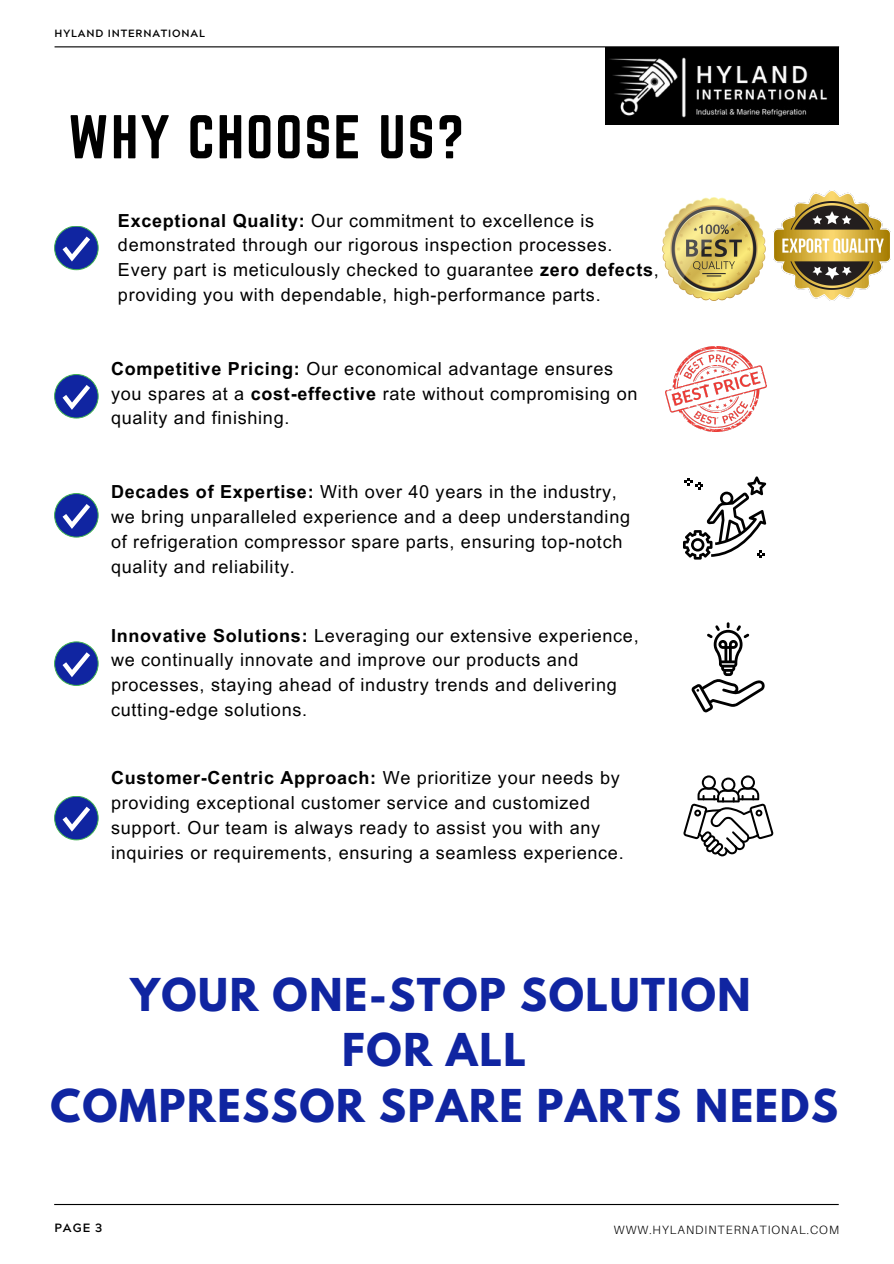
<style>
.page{position:relative;width:894px;height:1264px;background:#fff}
.page>*{position:absolute;margin:0;border:0;box-sizing:border-box;transform-origin:0 0}
.t1{font:54px "Norwester";letter-spacing:.04em;color:#000}
.t2{font:700 40.05px/55.9px "League Spartan";letter-spacing:.04em;color:#1025a1;text-align:center}
.t3{font:18px/24.8px "Arial MT Pro";letter-spacing:.04em;color:#000}
.t4{font:300 12px "Aileron";letter-spacing:.08em;color:#000}
.t5{font:700 12px "Acherus Grotesque";color:#000}
.t6{font:700 10.5px "Acherus Grotesque";letter-spacing:.08em;color:#000}
.s1{font-weight:700}
</style>
<div class="page">
<div style="left:55px;top:226px;width:43px;height:44px;background:#1025a1;border-radius:50%"></div>
<div style="left:55px;top:226px;width:43px;height:44px;border:1px solid #3fb24f;border-radius:50%"></div>
<svg style="left:62px;top:236px;width:28px;height:25px"></svg>
<div style="left:55px;top:493px;width:43px;height:44px;background:#1025a1;border-radius:50%"></div>
<div style="left:55px;top:493px;width:43px;height:44px;border:1px solid #3fb24f;border-radius:50%"></div>
<svg style="left:62px;top:504px;width:28px;height:25px"></svg>
<div style="left:55px;top:374px;width:43px;height:44px;background:#1025a1;border-radius:50%"></div>
<div style="left:55px;top:374px;width:43px;height:44px;border:1px solid #3fb24f;border-radius:50%"></div>
<svg style="left:62px;top:385px;width:28px;height:25px"></svg>
<div style="left:55px;top:642px;width:43px;height:43px;background:#1025a1;border-radius:50%"></div>
<div style="left:55px;top:642px;width:43px;height:43px;border:1px solid #3fb24f;border-radius:50%"></div>
<svg style="left:62px;top:652px;width:28px;height:25px"></svg>
<img style="left:662px;top:197px;width:103px;height:103px">
<img style="left:665px;top:346px;width:100px;height:86px">
<svg style="left:683px;top:476px;width:83px;height:83px"></svg>
<svg style="left:691px;top:622px;width:74px;height:90px"></svg>
<div style="left:55px;top:796px;width:43px;height:43px;background:#1025a1;border-radius:50%"></div>
<div style="left:55px;top:796px;width:43px;height:43px;border:1px solid #3fb24f;border-radius:50%"></div>
<svg style="left:62px;top:806px;width:28px;height:25px"></svg>
<svg style="left:683px;top:775px;width:90px;height:81px"></svg>
<hr style="left:55px;top:46px;width:783px;height:1px;background:#000">
<img style="left:605px;top:48px;width:233px;height:76px">
<hr style="left:54px;top:1203px;width:784px;height:1px;background:#000">
<img style="left:773px;top:191px;width:117px;height:109px">
<h3 class="t6" style="left:55px;top:29px;width:152px">HYLAND INTERNATIONAL</h3>
<h3 class="t1" style="left:68px;top:104px;width:397px">WHY CHOOSE US?</h3>
<p class="t3" style="left:118px;top:210px;width:542px"><span class="s1">Exceptional Quality:</span> Our commitment to excellence is demonstrated through our rigorous inspection processes.<br>Every part is meticulously checked to guarantee <span class="s1">zero defects</span>, providing you with dependable, high-performance parts.</p>
<p class="t3" style="left:111px;top:358px;width:527px"><span class="s1">Competitive Pricing:</span> Our economical advantage ensures you spares at a <span class="s1">cost-effective</span> rate without compromising on quality and finishing.</p>
<p class="t3" style="left:111px;top:482px;width:520px"><span class="s1">Decades of Expertise:</span> With over 40 years in the industry, we bring unparalleled experience and a deep understanding of refrigeration compressor spare parts, ensuring top-notch quality and reliability.</p>
<h3 class="t3" style="left:111px;top:625px;width:529px"><span class="s1">Innovative Solutions:</span> Leveraging our extensive experience, we continually innovate and improve our products and processes, staying ahead of industry trends and delivering cutting-edge solutions.</h3>
<p class="t3" style="left:111px;top:767px;width:514px"><span class="s1">Customer-Centric Approach:</span> We prioritize your needs by providing exceptional customer service and customized support. Our team is always ready to assist you with any inquiries or requirements, ensuring a seamless experience.</p>
<p class="t2" style="left:51px;top:971px;width:788px">YOUR ONE-STOP SOLUTION<br>FOR ALL<br>COMPRESSOR SPARE PARTS NEEDS</p>
<p class="t5" style="left:55px;top:1222px;width:49px">PAGE 3</p>
<p class="t4" style="left:613px;top:1221px;width:226px">WWW.HYLANDINTERNATIONAL.COM</p>
</div>
